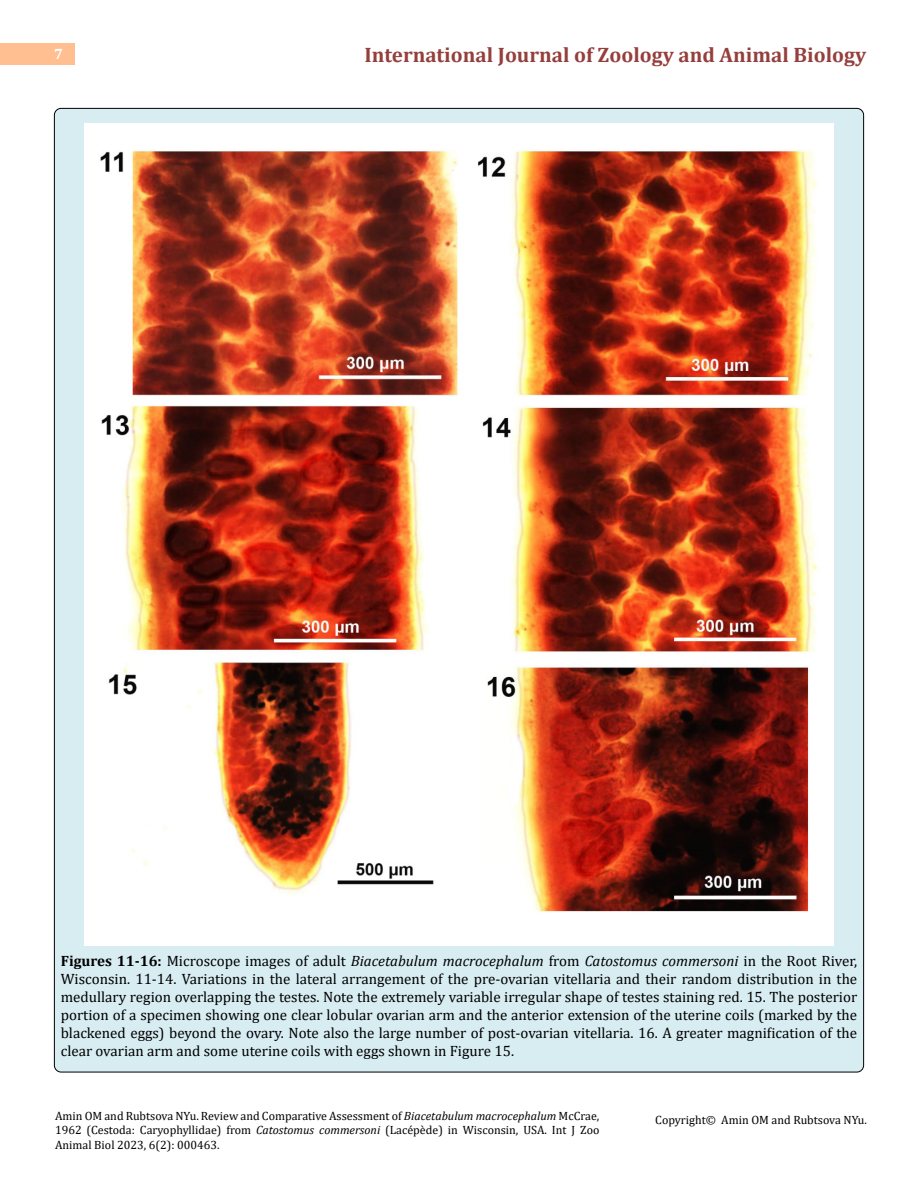
<style>
.page{position:relative;width:918px;height:1188px;background:#fff}
.page>*{position:absolute;margin:0;border:0;box-sizing:border-box;transform-origin:0 0}
.t1{font:700 21px "Cambria";color:#953f3c}
.t2{font:15px/18px "Cambria";color:#000;text-align:justify}
.t3{font:700 15px "Cambria";color:#fff}
.t4{font:12px/14.4px "Cambria";color:#000;text-align:justify}
.s1{font-weight:700}
.s2{font-style:italic}
</style>
<div class="page">
<div style="left:0;top:43px;width:75px;height:21px;background:#ffbf91"></div>
<div style="left:54px;top:108px;width:810px;height:964px;background:#d8edf2;border-radius:7px"></div>
<img style="left:84px;top:123px;width:750px;height:822px">
<p class="t3" style="left:54px;top:44px;width:10px">7</p>
<h1 class="t1" style="left:364px;top:40px;width:503px">International Journal of Zoology and Animal Biology</h1>
<p class="t2" style="left:61px;top:951px;width:798px"><span class="s1">Figures 11-16:</span> Microscope images of adult <span class="s2">Biacetabulum macrocephalum</span> from <span class="s2">Catostomus commersoni</span> in the Root River, Wisconsin. 11-14. Variations in the lateral arrangement of the pre-ovarian vitellaria and their random distribution in the medullary region overlapping the testes. Note the extremely variable irregular shape of testes staining red. 15. The posterior portion of a specimen showing one clear lobular ovarian arm and the anterior extension of the uterine coils (marked by the blackened eggs) beyond the ovary. Note also the large number of post-ovarian vitellaria. 16. A greater magnification of the clear ovarian arm and some uterine coils with eggs shown in Figure 15.</p>
<p class="t4" style="left:55px;top:1108px;width:546px">Amin OM and Rubtsova NYu. Review and Comparative Assessment of <span class="s2">Biacetabulum macrocephalum</span> McCrae, 1962 (Cestoda: Caryophyllidae) from <span class="s2">Catostomus commersoni</span> (Lacépède) in Wisconsin, USA. Int J Zoo Animal Biol 2023, 6(2): 000463.</p>
<p class="t4" style="left:655px;top:1112px;width:213px">Copyright© Amin OM and Rubtsova NYu.</p>
</div>
